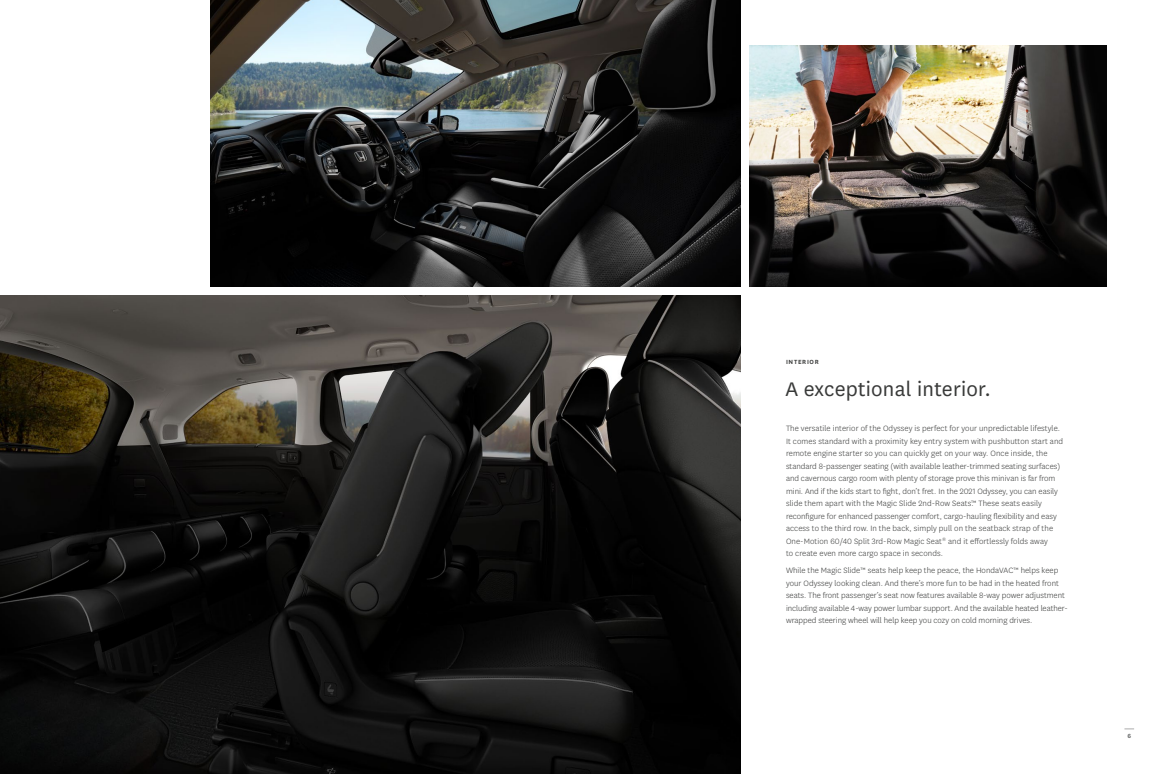
<style>
.page{position:relative;width:1152px;height:774px;background:#fff}
.page>*{position:absolute;margin:0;border:0;box-sizing:border-box;transform-origin:0 0}
.t1{font:23px "National";letter-spacing:.01em;color:#393a39}
.t2{font:300 9px/12.5px "National";color:#393a39}
.t3{font:600 7px "National";letter-spacing:.1em;color:#393a39}
.t4{font:700 7px "National";color:#6a6c6c}
</style>
<div class="page">
<img style="left:749px;top:45px;width:358px;height:242px">
<img style="left:210px;top:0;width:530px;height:287px">
<img style="left:0;top:296px;width:740px;height:478px">
<p class="t3" style="left:786px;top:357px;width:34px">INTERIOR</p>
<h1 class="t1" style="left:785px;top:374px;width:207px">A exceptional interior.</h1>
<p class="t2" style="left:786px;top:422px;width:279px">The versatile interior of the Odyssey is perfect for your unpredictable lifestyle.<br>It comes standard with a proximity key entry system with pushbutton start and remote engine starter so you can quickly get on your way. Once inside, the standard 8-passenger seating (with available leather-trimmed seating surfaces) and cavernous cargo room with plenty of storage prove this minivan is far from mini. And if the kids start to fight, don’t fret. In the 2021 Odyssey, you can easily slide them apart with the Magic Slide 2nd-Row Seats.™ These seats easily reconfigure for enhanced passenger comfort, cargo-hauling flexibility and easy access to the third row. In the back, simply pull on the seatback strap of the One-Motion 60/40 Split 3rd-Row Magic Seat<sup>®</sup> and it effortlessly folds away<br>to create even more cargo space in seconds.</p>
<p class="t2" style="left:786px;top:564px;width:283px">While the Magic Slide™ seats help keep the peace, the HondaVAC™ helps keep your Odyssey looking clean. And there’s more fun to be had in the heated front seats. The front passenger’s seat now features available 8-way power adjustment including available 4-way power lumbar support. And the available heated leather&shy;wrapped steering wheel will help keep you cozy on cold morning drives.</p>
<p class="t4" style="left:1127px;top:731px;width:5px">6</p>
</div>
